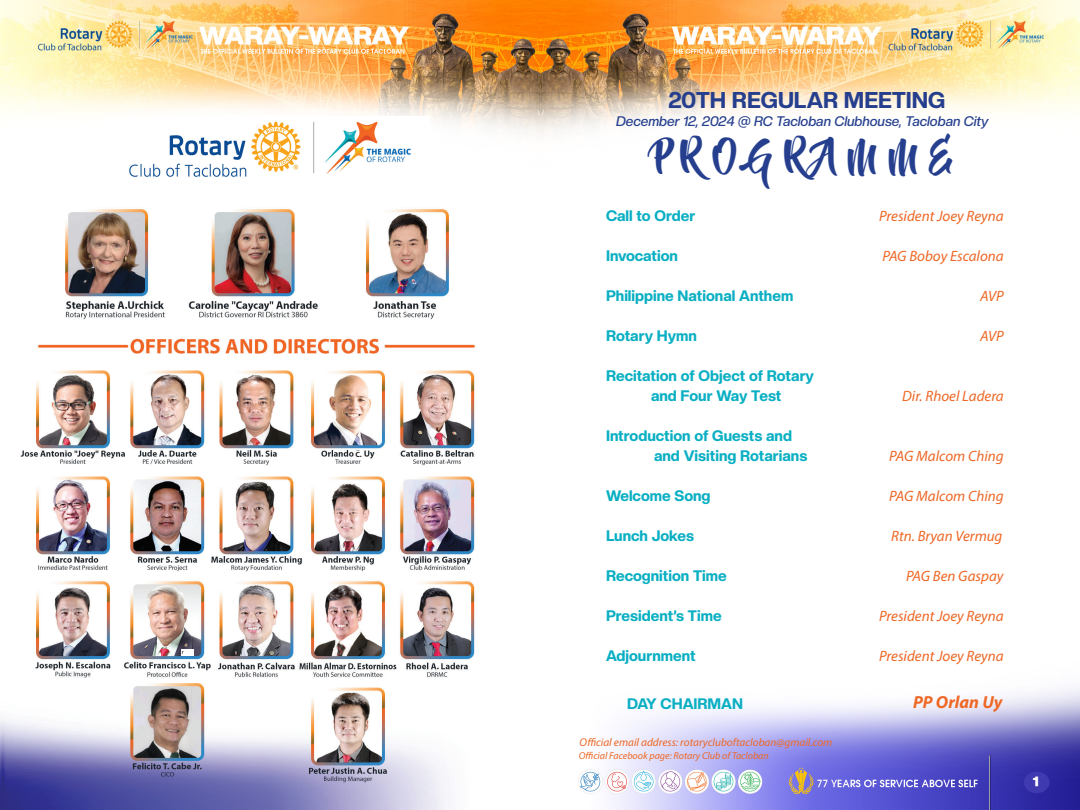
<style>
.page{position:relative;width:1080px;height:810px;background:#fff}
.page>*{position:absolute;margin:0;border:0;box-sizing:border-box;transform-origin:0 0}
.t1{font:36.25px "Beyond The Mountains";color:#253f8e}
.t2{font:800 22.5px "Creato Display";color:#253f8e}
.t3{font:italic 700 17.5px "Myriad Pro";color:#ee6725}
.t4{font:800 15px "Creato Display";color:#0aafc3}
.t5{font:italic 15px "Myriad Pro";color:#ee6725}
.t6{font:15px "Minion Pro";color:#fff}
.t7{font:13.75px "Agent Ext DB Bold";color:#fff}
.t8{font:italic 500 13.62px "Creato Display";color:#253f8e}
.t9{font:italic 11.25px "Myriad Pro";color:#ee6725}
.t10{font:italic 10px "Myriad Pro";color:#ee6725}
.t11{font:700 7.5px "Myriad Pro";color:#231f20}
.t12{font:6.25px "Myriad Pro";color:#231f20}
</style>
<div class="page">
<img style="left:0;top:0;width:1080px;height:810px">
<img style="left:0;top:202px;width:541px;height:608px">
<img style="left:109px;top:116px;width:320px;height:72px">
<div style="left:1024px;top:772px;width:25px;height:21px;background:#3f3aaf;border-radius:50%"></div>
<div style="left:182px;top:649px;width:12px;height:6px;background:#fff"></div>
<div style="left:355px;top:451px;width:8px;height:9px;background:#fff"></div>
<p class="t12" style="left:182px;top:648px;width:4px">r</p>
<p class="t11" style="left:355px;top:449px;width:8px">C.</p>
<p class="t2" style="left:668px;top:87px;width:278px">20TH REGULAR MEETING</p>
<p class="t8" style="left:616px;top:113px;width:374px">December 12, 2024 @ RC Tacloban Clubhouse, Tacloban City</p>
<p class="t1" style="left:654px;top:139px;width:301px">P R O G R A M M E</p>
<p class="t4" style="left:606px;top:207px;width:91px">Call to Order</p>
<p class="t5" style="left:879px;top:207px;width:126px">President Joey Reyna</p>
<p class="t4" style="left:606px;top:247px;width:74px">Invocation</p>
<p class="t5" style="left:882px;top:247px;width:123px">PAG Boboy Escalona</p>
<p class="t4" style="left:606px;top:287px;width:189px">Philippine National Anthem</p>
<p class="t5" style="left:980px;top:287px;width:25px">AVP</p>
<p class="t4" style="left:606px;top:327px;width:93px">Rotary Hymn</p>
<p class="t5" style="left:980px;top:327px;width:25px">AVP</p>
<p class="t4" style="left:606px;top:367px;width:210px">Recitation of Object of Rotary</p>
<p class="t4" style="left:651px;top:387px;width:132px">and Four Way Test</p>
<p class="t5" style="left:902px;top:387px;width:103px">Dir. Rhoel Ladera</p>
<p class="t4" style="left:606px;top:427px;width:188px">Introduction of Guests and</p>
<p class="t4" style="left:654px;top:447px;width:155px">and Visiting Rotarians</p>
<p class="t5" style="left:889px;top:447px;width:116px">PAG Malcom Ching</p>
<p class="t4" style="left:606px;top:487px;width:106px">Welcome Song</p>
<p class="t5" style="left:889px;top:487px;width:116px">PAG Malcom Ching</p>
<p class="t4" style="left:606px;top:527px;width:90px">Lunch Jokes</p>
<p class="t5" style="left:891px;top:527px;width:113px">Rtn. Bryan Vermug</p>
<p class="t4" style="left:606px;top:567px;width:122px">Recognition Time</p>
<p class="t5" style="left:906px;top:567px;width:99px">PAG Ben Gaspay</p>
<p class="t4" style="left:606px;top:607px;width:117px">President’s Time</p>
<p class="t5" style="left:879px;top:607px;width:126px">President Joey Reyna</p>
<p class="t4" style="left:606px;top:647px;width:91px">Adjournment</p>
<p class="t5" style="left:879px;top:647px;width:126px">President Joey Reyna</p>
<p class="t4" style="left:627px;top:695px;width:118px">DAY CHAIRMAN</p>
<p class="t3" style="left:913px;top:690px;width:91px">PP Orlan Uy</p>
<p class="t9" style="left:580px;top:735px;width:254px">Official email address: rotarycluboftacloban@gmail.com</p>
<p class="t10" style="left:579px;top:749px;width:192px">Official Facebook page: Rotary Club of Tacloban</p>
<p class="t7" style="left:1032px;top:773px;width:11px">1</p>
<p class="t6" style="left:1031px;top:772px;width:9px">3</p>
</div>
